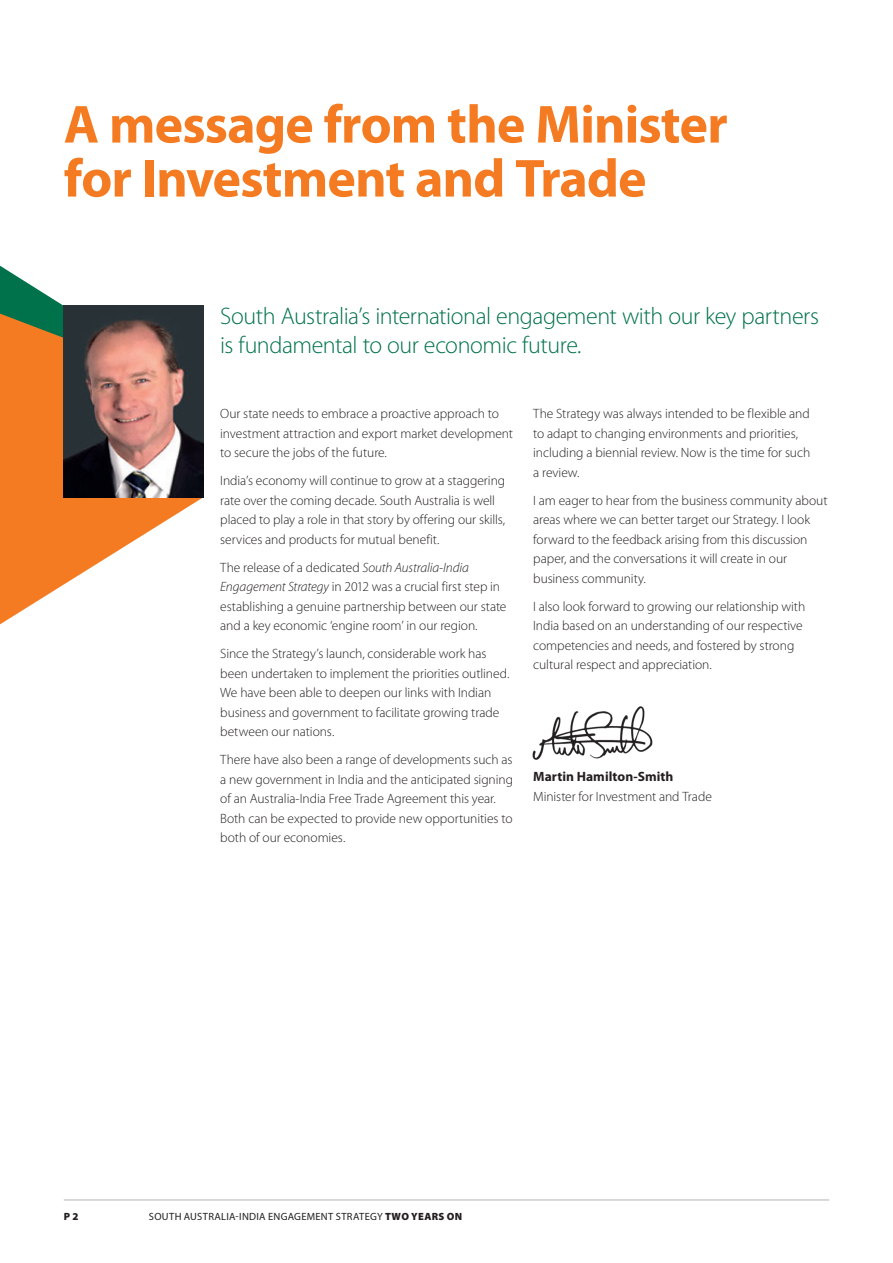
<style>
.page{position:relative;width:893px;height:1263px;background:#fff}
.page>*{position:absolute;margin:0;border:0;box-sizing:border-box;transform-origin:0 0}
.Chapter_HL_36pt{font:700 54px/54px "Myriad Pro";letter-spacing:-.02em;color:#f47b21}
.Intro_Text{font:300 24px/28.8px "Myriad Pro";letter-spacing:-.02em;color:#00724b}
.Body_Text_-_2mm_Spac{font:300 13.5px/19.5px "Myriad Pro";letter-spacing:-.005em;color:#231f20}
.t1{font:10.5px "Myriad Pro";letter-spacing:.03em;color:#231f20}
.t2{font:900 10.5px "Myriad Pro";color:#231f20}
.s1{font-style:italic}
.s2{font-weight:700}
.s3{font-weight:900}
</style>
<div class="page">
<hr style="left:64px;top:1199px;width:765px;height:2px;background:#ccccce">
<svg style="left:0;top:266px;width:177px;height:48px"></svg>
<svg style="left:0;top:314px;width:203px;height:310px;fill:#f47b21"></svg>
<img style="left:64px;top:306px;width:139px;height:191px">
<img style="left:532px;top:706px;width:121px;height:54px">
<p class="Chapter_HL_36pt" style="left:64px;top:98px;width:665px">A message from the Minister for Investment and Trade</p>
<p class="Intro_Text" style="left:220px;top:302px;width:600px">South Australia’s international engagement with our key partners is fundamental to our economic future.</p>
<p class="Body_Text_-_2mm_Spac" style="left:220px;top:404px;width:294px">Our state needs to embrace a proactive approach to investment attraction and export market development to secure the jobs of the future.</p>
<p class="Body_Text_-_2mm_Spac" style="left:220px;top:471px;width:287px">India’s economy will continue to grow at a staggering rate over the coming decade. South Australia is well placed to play a role in that story by offering our skills, services and products for mutual benefit.</p>
<p class="Body_Text_-_2mm_Spac" style="left:220px;top:558px;width:288px">The release of a dedicated <span class="s1">South Australia-India Engagement Strategy</span> in 2012 was a crucial first step in establishing a genuine partnership between our state and a key economic ‘engine room’ in our region.</p>
<p class="Body_Text_-_2mm_Spac" style="left:220px;top:644px;width:291px">Since the Strategy’s launch, considerable work has been undertaken to implement the priorities outlined.<br>We have been able to deepen our links with Indian business and government to facilitate growing trade between our nations.</p>
<p class="Body_Text_-_2mm_Spac" style="left:220px;top:750px;width:294px">There have also been a range of developments such as a new government in India and the anticipated signing of an Australia-India Free Trade Agreement this year.<br>Both can be expected to provide new opportunities to both of our economies.</p>
<p class="Body_Text_-_2mm_Spac" style="left:533px;top:404px;width:278px">The Strategy was always intended to be flexible and to adapt to changing environments and priorities, including a biennial review. Now is the time for such a review.</p>
<p class="Body_Text_-_2mm_Spac" style="left:533px;top:491px;width:296px">I am eager to hear from the business community about areas where we can better target our Strategy. I look forward to the feedback arising from this discussion paper, and the conversations it will create in our business community.</p>
<p class="Body_Text_-_2mm_Spac" style="left:533px;top:597px;width:274px">I also look forward to growing our relationship with India based on an understanding of our respective competencies and needs, and fostered by strong cultural respect and appreciation.</p>
<p class="Body_Text_-_2mm_Spac" style="left:533px;top:767px;width:180px"><span class="s2">Martin Hamilton-Smith<br></span>Minister for Investment and Trade</p>
<p class="t2" style="left:64px;top:1211px;width:16px">P 2</p>
<p class="t1" style="left:149px;top:1211px;width:315px">SOUTH AUSTRALIA-INDIA ENGAGEMENT STRATEGY <span class="s3">TWO YEARS ON</span></p>
</div>
